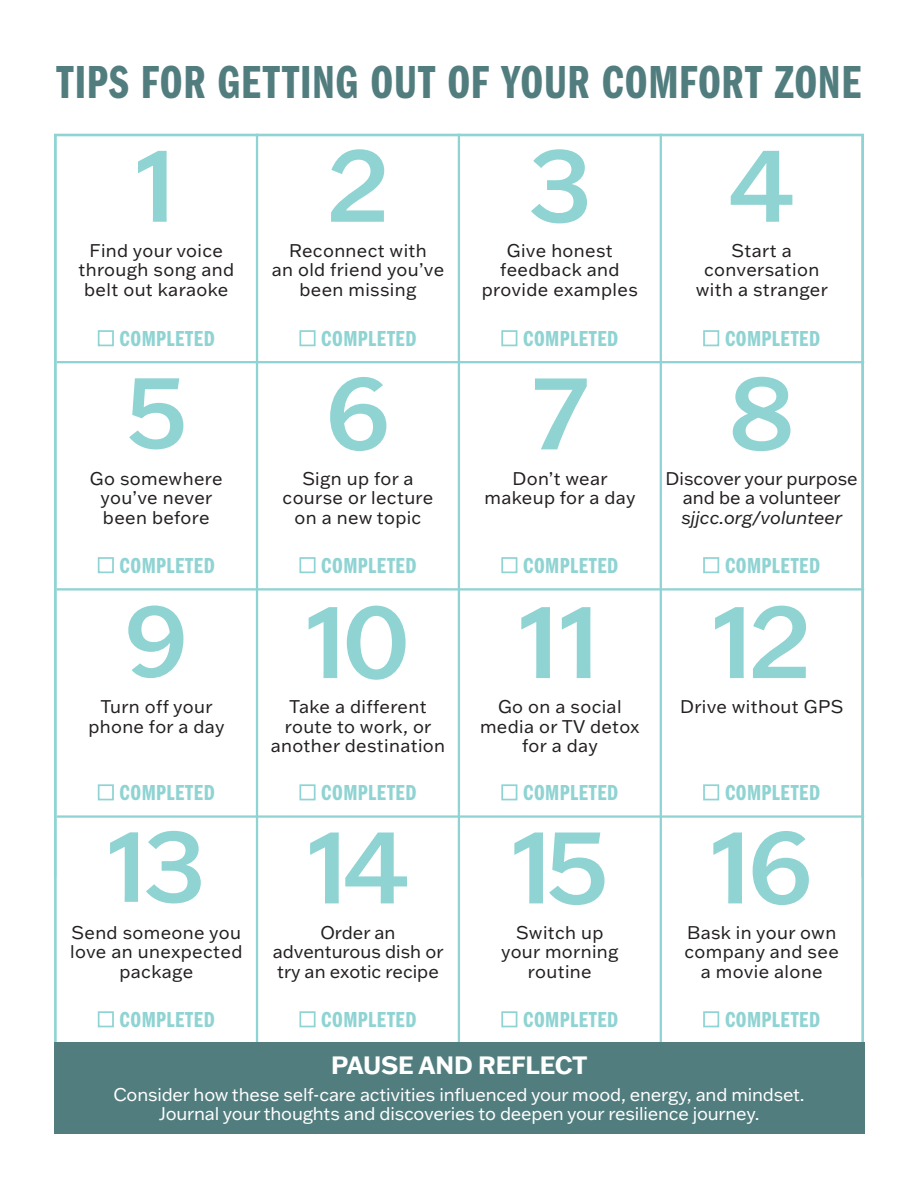
<style>
.page{position:relative;width:918px;height:1188px;background:#fff}
.page>*{position:absolute;margin:0;border:0;box-sizing:border-box;transform-origin:0 0}
.t1{font:500 103.8px "Franklin Gothic ATF";letter-spacing:-.06em;color:#8fd3d3}
.t2{font:500 101.7px "Franklin Gothic ATF";color:#8fd3d3}
.Base_text{font:48px "Franklin Gothic LT Pro Dm Cm";letter-spacing:.015em;color:#517d7e}
.t3{font:700 24.6px "Franklin Gothic ATF";letter-spacing:-.01em;color:#fff}
.Base_text-2{font:22.5px "Franklin Gothic LT Pro Dm Cm";letter-spacing:.025em;color:#8fd3d3}
.t4{font:18px/19.5px "Franklin Gothic ATF";letter-spacing:.02em;color:#231f20;text-align:center}
.t5{font:18px "Franklin Gothic ATF";letter-spacing:-.01em;color:#fff}
.t6{font:18px/19.5px "Franklin Gothic ATF";color:#231f20;text-align:center}
.s1{font-style:italic}
</style>
<div class="page">
<hr style="left:54px;top:135px;width:3px;height:999px;background:#8fd3d3">
<hr style="left:861px;top:135px;width:3px;height:999px;background:#8fd3d3">
<hr style="left:54px;top:134px;width:810px;height:2px;background:#8fd3d3">
<div style="left:98px;top:330px;width:16px;height:16px;background:#fff;border:2px solid #8fd3d3"></div>
<div style="left:299px;top:330px;width:17px;height:16px;background:#fff;border:2px solid #8fd3d3"></div>
<div style="left:501px;top:330px;width:16px;height:16px;background:#fff;border:2px solid #8fd3d3"></div>
<div style="left:703px;top:330px;width:16px;height:16px;background:#fff;border:2px solid #8fd3d3"></div>
<div style="left:98px;top:557px;width:16px;height:16px;background:#fff;border:2px solid #8fd3d3"></div>
<div style="left:299px;top:557px;width:17px;height:16px;background:#fff;border:2px solid #8fd3d3"></div>
<div style="left:501px;top:557px;width:16px;height:16px;background:#fff;border:2px solid #8fd3d3"></div>
<div style="left:703px;top:557px;width:16px;height:16px;background:#fff;border:2px solid #8fd3d3"></div>
<div style="left:98px;top:784px;width:16px;height:16px;background:#fff;border:2px solid #8fd3d3"></div>
<div style="left:299px;top:784px;width:17px;height:16px;background:#fff;border:2px solid #8fd3d3"></div>
<div style="left:501px;top:784px;width:16px;height:16px;background:#fff;border:2px solid #8fd3d3"></div>
<div style="left:703px;top:784px;width:16px;height:16px;background:#fff;border:2px solid #8fd3d3"></div>
<div style="left:98px;top:1011px;width:16px;height:16px;background:#fff;border:2px solid #8fd3d3"></div>
<div style="left:299px;top:1011px;width:17px;height:16px;background:#fff;border:2px solid #8fd3d3"></div>
<div style="left:501px;top:1011px;width:16px;height:16px;background:#fff;border:2px solid #8fd3d3"></div>
<div style="left:703px;top:1011px;width:16px;height:16px;background:#fff;border:2px solid #8fd3d3"></div>
<hr style="left:256px;top:134px;width:2px;height:910px;background:#8fd3d3">
<hr style="left:458px;top:134px;width:2px;height:910px;background:#8fd3d3">
<hr style="left:660px;top:134px;width:2px;height:910px;background:#8fd3d3">
<hr style="left:57px;top:361px;width:807px;height:2px;background:#8fd3d3">
<hr style="left:57px;top:588px;width:807px;height:3px;background:#8fd3d3">
<hr style="left:57px;top:815px;width:807px;height:3px;background:#8fd3d3">
<div style="left:54px;top:1043px;width:810px;height:91px;background:#517d7e"></div>
<p class="Base_text" style="left:57px;top:56px;width:806px">TIPS FOR GETTING OUT OF YOUR COMFORT ZONE</p>
<p class="t1" style="left:135px;top:115px;width:44px">1</p>
<p class="t4" style="left:78px;top:240px;width:157px">Find your voice through song and belt out karaoke</p>
<p class="t1" style="left:326px;top:115px;width:65px">2</p>
<p class="t4" style="left:272px;top:240px;width:174px">Reconnect with<br>an old friend you’ve been missing</p>
<p class="t1" style="left:528px;top:115px;width:66px">3</p>
<p class="t4" style="left:507px;top:240px;width:107px">Give honest</p>
<p class="t4" style="left:500px;top:260px;width:121px">feedback and</p>
<p class="t4" style="left:482px;top:279px;width:158px">provide examples</p>
<p class="t1" style="left:729px;top:115px;width:67px">4</p>
<p class="t4" style="left:696px;top:240px;width:134px">Start a conversation with a stranger</p>
<p class="Base_text-2" style="left:120px;top:326px;width:97px">COMPLETED</p>
<p class="Base_text-2" style="left:321px;top:326px;width:97px">COMPLETED</p>
<p class="Base_text-2" style="left:523px;top:326px;width:97px">COMPLETED</p>
<p class="Base_text-2" style="left:725px;top:326px;width:97px">COMPLETED</p>
<p class="t2" style="left:125px;top:343px;width:63px">5</p>
<p class="t4" style="left:90px;top:468px;width:134px">Go somewhere you’ve never</p>
<p class="t4" style="left:103px;top:507px;width:108px">been before</p>
<p class="t1" style="left:325px;top:343px;width:67px">6</p>
<p class="t4" style="left:302px;top:468px;width:113px">Sign up for a</p>
<p class="t4" style="left:283px;top:487px;width:152px">course or lecture</p>
<p class="t4" style="left:295px;top:507px;width:128px">on a new topic</p>
<p class="t1" style="left:531px;top:343px;width:59px">7</p>
<p class="t4" style="left:512px;top:468px;width:97px">Don’t wear</p>
<p class="t4" style="left:485px;top:487px;width:153px">makeup for a day</p>
<p class="t1" style="left:728px;top:343px;width:69px">8</p>
<p class="t6" style="left:666px;top:468px;width:194px">Discover your purpose and be a volunteer <span class="s1">sjjcc.org/volunteer</span></p>
<p class="Base_text-2" style="left:120px;top:553px;width:97px">COMPLETED</p>
<p class="Base_text-2" style="left:321px;top:553px;width:97px">COMPLETED</p>
<p class="Base_text-2" style="left:523px;top:553px;width:97px">COMPLETED</p>
<p class="Base_text-2" style="left:725px;top:553px;width:97px">COMPLETED</p>
<p class="t2" style="left:124px;top:572px;width:65px">9</p>
<p class="t4" style="left:100px;top:697px;width:114px">Turn off your</p>
<p class="t4" style="left:88px;top:716px;width:138px">phone for a day</p>
<p class="t1" style="left:306px;top:571px;width:106px">10</p>
<p class="t4" style="left:271px;top:697px;width:176px">Take a different route to work, or another destination</p>
<p class="t1" style="left:518px;top:571px;width:85px">11</p>
<p class="t4" style="left:498px;top:697px;width:125px">Go on a social</p>
<p class="t4" style="left:480px;top:716px;width:161px">media or TV detox</p>
<p class="t4" style="left:522px;top:736px;width:77px">for a day</p>
<p class="t1" style="left:712px;top:571px;width:101px">12</p>
<p class="t4" style="left:680px;top:697px;width:165px">Drive without GPS</p>
<p class="Base_text-2" style="left:120px;top:780px;width:97px">COMPLETED</p>
<p class="Base_text-2" style="left:321px;top:780px;width:97px">COMPLETED</p>
<p class="Base_text-2" style="left:523px;top:780px;width:97px">COMPLETED</p>
<p class="Base_text-2" style="left:725px;top:780px;width:97px">COMPLETED</p>
<p class="t2" style="left:107px;top:797px;width:100px">13</p>
<p class="t4" style="left:70px;top:922px;width:174px">Send someone you love an unexpected package</p>
<p class="t1" style="left:307px;top:797px;width:103px">14</p>
<p class="t6" style="left:273px;top:922px;width:172px">Order an adventurous dish or try an exotic recipe</p>
<p class="t1" style="left:511px;top:797px;width:99px">15</p>
<p class="t4" style="left:516px;top:922px;width:89px">Switch up</p>
<p class="t4" style="left:501px;top:941px;width:119px">your morning</p>
<p class="t4" style="left:528px;top:961px;width:65px">routine</p>
<p class="t1" style="left:710px;top:797px;width:104px">16</p>
<p class="t4" style="left:684px;top:922px;width:156px;text-align:left">Bask in your own company and see</p>
<p class="t4" style="left:701px;top:961px;width:123px">a movie alone</p>
<p class="Base_text-2" style="left:120px;top:1007px;width:97px">COMPLETED</p>
<p class="Base_text-2" style="left:321px;top:1007px;width:97px">COMPLETED</p>
<p class="Base_text-2" style="left:523px;top:1007px;width:97px">COMPLETED</p>
<p class="Base_text-2" style="left:725px;top:1007px;width:97px">COMPLETED</p>
<p class="t3" style="left:331px;top:1049px;width:258px">PAUSE AND REFLECT</p>
<p class="t5" style="left:113px;top:1082px;width:693px">Consider how these self-care activities influenced your mood, energy, and mindset.</p>
<p class="t5" style="left:159px;top:1102px;width:602px">Journal your thoughts and discoveries to deepen your resilience journey.</p>
</div>
